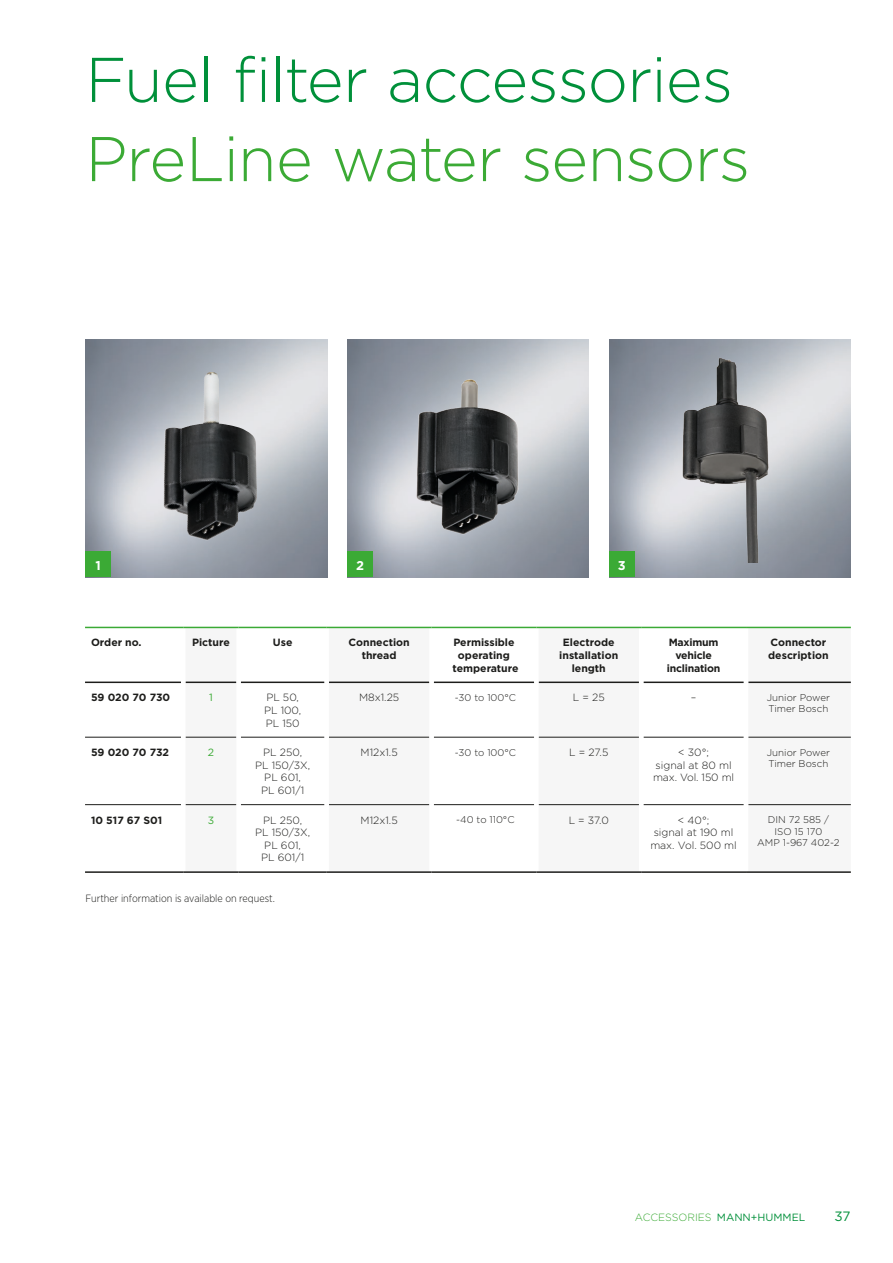
<style>
.page{position:relative;width:893px;height:1263px;background:#fff}
.page>*{position:absolute;margin:0;border:0;box-sizing:border-box;transform-origin:0 0}
.t1{font:300 63px "Gotham";letter-spacing:-.015em;color:#00903a}
.t2{font:300 63px "Gotham";letter-spacing:-.02em;color:#3baa35}
.t3{font:13.5px "Gotham";color:#00903a}
.t4{font:700 12.75px "Gotham";color:#fff}
.t5{font:300 10.5px/12.6px "Gotham";color:#1d1d1b;text-align:center}
.t6{font:700 10.5px/12.6px "Gotham";color:#1d1d1b;text-align:center}
.t7{font:300 10.5px "Gotham Narrow";color:#1d1d1b}
.t8{font:700 10.5px/12.6px "Gotham";letter-spacing:-.02em;color:#1d1d1b;text-align:center}
.t9{font:300 10.5px "Gotham";color:#3baa35}
.t10{font:10.5px "Gotham";color:#3baa35}
.t11{font:300 9.75px/11.7px "Gotham";color:#1d1d1b}
.s1{font-weight:400;color:#00903a}
</style>
<div class="page">
<img style="left:85px;top:340px;width:242px;height:237px">
<img style="left:347px;top:340px;width:242px;height:237px">
<img style="left:609px;top:340px;width:242px;height:237px">
<div style="left:85px;top:552px;width:26px;height:25px;background:#3baa35"></div>
<div style="left:347px;top:552px;width:26px;height:25px;background:#3baa35"></div>
<div style="left:609px;top:552px;width:26px;height:25px;background:#3baa35"></div>
<svg style="left:85px;top:628px;width:96px;height:178px"></svg>
<svg style="left:241px;top:628px;width:503px;height:178px"></svg>
<hr style="left:85px;top:737px;width:96px;height:1px;background:#1d1d1b">
<hr style="left:185px;top:737px;width:51px;height:1px;background:#1d1d1b">
<hr style="left:241px;top:737px;width:83px;height:1px;background:#1d1d1b">
<hr style="left:329px;top:737px;width:100px;height:1px;background:#1d1d1b">
<hr style="left:434px;top:737px;width:100px;height:1px;background:#1d1d1b">
<hr style="left:539px;top:737px;width:100px;height:1px;background:#1d1d1b">
<hr style="left:643px;top:737px;width:101px;height:1px;background:#1d1d1b">
<hr style="left:748px;top:737px;width:103px;height:1px;background:#1d1d1b">
<hr style="left:85px;top:681px;width:96px;height:2px;background:#1d1d1b">
<hr style="left:185px;top:681px;width:51px;height:2px;background:#1d1d1b">
<hr style="left:241px;top:681px;width:83px;height:2px;background:#1d1d1b">
<hr style="left:329px;top:681px;width:100px;height:2px;background:#1d1d1b">
<hr style="left:434px;top:681px;width:100px;height:2px;background:#1d1d1b">
<hr style="left:539px;top:681px;width:100px;height:2px;background:#1d1d1b">
<hr style="left:643px;top:681px;width:101px;height:2px;background:#1d1d1b">
<hr style="left:748px;top:681px;width:103px;height:2px;background:#1d1d1b">
<div style="left:324px;top:628px;width:5px;height:54px;background:#fff"></div>
<div style="left:429px;top:628px;width:5px;height:54px;background:#fff"></div>
<div style="left:534px;top:628px;width:5px;height:54px;background:#fff"></div>
<hr style="left:639px;top:628px;width:4px;height:54px;background:#fff">
<div style="left:324px;top:682px;width:5px;height:55px;background:#fff"></div>
<div style="left:429px;top:682px;width:5px;height:55px;background:#fff"></div>
<div style="left:534px;top:682px;width:5px;height:55px;background:#fff"></div>
<hr style="left:639px;top:682px;width:4px;height:55px;background:#fff">
<hr style="left:85px;top:804px;width:96px;height:1px;background:#1d1d1b">
<hr style="left:185px;top:804px;width:51px;height:1px;background:#1d1d1b">
<hr style="left:241px;top:804px;width:83px;height:1px;background:#1d1d1b">
<hr style="left:329px;top:804px;width:100px;height:1px;background:#1d1d1b">
<hr style="left:434px;top:804px;width:100px;height:1px;background:#1d1d1b">
<hr style="left:539px;top:804px;width:100px;height:1px;background:#1d1d1b">
<hr style="left:643px;top:804px;width:101px;height:1px;background:#1d1d1b">
<hr style="left:748px;top:804px;width:103px;height:1px;background:#1d1d1b">
<div style="left:324px;top:737px;width:5px;height:68px;background:#fff"></div>
<div style="left:429px;top:737px;width:5px;height:68px;background:#fff"></div>
<div style="left:534px;top:737px;width:5px;height:68px;background:#fff"></div>
<hr style="left:639px;top:737px;width:4px;height:68px;background:#fff">
<div style="left:324px;top:805px;width:5px;height:66px;background:#fff"></div>
<div style="left:429px;top:805px;width:5px;height:66px;background:#fff"></div>
<div style="left:534px;top:805px;width:5px;height:66px;background:#fff"></div>
<hr style="left:639px;top:805px;width:4px;height:66px;background:#fff">
<hr style="left:85px;top:627px;width:98px;height:1px;background:#3baa35">
<hr style="left:183px;top:627px;width:56px;height:1px;background:#3baa35">
<hr style="left:239px;top:627px;width:88px;height:1px;background:#3baa35">
<hr style="left:327px;top:627px;width:105px;height:1px;background:#3baa35">
<hr style="left:432px;top:627px;width:104px;height:1px;background:#3baa35">
<hr style="left:536px;top:627px;width:105px;height:1px;background:#3baa35">
<hr style="left:641px;top:627px;width:105px;height:1px;background:#3baa35">
<hr style="left:746px;top:627px;width:105px;height:1px;background:#3baa35">
<hr style="left:85px;top:871px;width:98px;height:2px;background:#1d1d1b">
<hr style="left:183px;top:871px;width:56px;height:2px;background:#1d1d1b">
<hr style="left:239px;top:871px;width:88px;height:2px;background:#1d1d1b">
<hr style="left:327px;top:871px;width:105px;height:2px;background:#1d1d1b">
<hr style="left:432px;top:871px;width:104px;height:2px;background:#1d1d1b">
<hr style="left:536px;top:871px;width:105px;height:2px;background:#1d1d1b">
<hr style="left:641px;top:871px;width:105px;height:2px;background:#1d1d1b">
<hr style="left:746px;top:871px;width:105px;height:2px;background:#1d1d1b">
<img style="left:163px;top:372px;width:94px;height:169px">
<img style="left:412px;top:369px;width:111px;height:170px">
<img style="left:673px;top:348px;width:113px;height:214px">
<h1 class="t1" style="left:85px;top:40px;width:649px">Fuel filter accessories</h1>
<h1 class="t2" style="left:85px;top:119px;width:666px">PreLine water sensors</h1>
<p class="t4" style="left:95px;top:556px;width:7px">1</p>
<p class="t4" style="left:356px;top:556px;width:9px">2</p>
<p class="t4" style="left:618px;top:556px;width:9px">3</p>
<p class="t6" style="left:91px;top:636px;width:52px">Order no.</p>
<p class="t6" style="left:192px;top:636px;width:39px">Picture</p>
<p class="t6" style="left:273px;top:636px;width:21px">Use</p>
<p class="t6" style="left:349px;top:636px;width:63px">Connection thread</p>
<p class="t6" style="left:453px;top:636px;width:67px">Permissible operating temperature</p>
<p class="t6" style="left:559px;top:636px;width:60px">Electrode installation length</p>
<p class="t8" style="left:667px;top:636px;width:55px">Maximum vehicle inclination</p>
<p class="t6" style="left:768px;top:636px;width:62px;text-align:left">Connector description</p>
<p class="t6" style="left:91px;top:691px;width:81px">59 020 70 730</p>
<p class="t10" style="left:209px;top:691px;width:5px">1</p>
<p class="t5" style="left:264px;top:691px;width:39px;text-align:left">PL 50,<br>PL 100,<br>PL 150</p>
<p class="t5" style="left:359px;top:691px;width:42px">M8x1.25</p>
<p class="t11" style="left:455px;top:691px;width:63px">-30 to 100°C</p>
<p class="t5" style="left:573px;top:691px;width:33px">L = 25</p>
<p class="t5" style="left:691px;top:691px;width:7px">–</p>
<p class="t11" style="left:767px;top:691px;width:65px">Junior Power<br>Timer Bosch</p>
<p class="t6" style="left:91px;top:746px;width:80px">59 020 70 732</p>
<p class="t10" style="left:208px;top:746px;width:8px">2</p>
<p class="t5" style="left:255px;top:746px;width:57px">PL 250,<br>PL 150/3X,<br>PL 601,<br>PL 601/1</p>
<p class="t5" style="left:361px;top:746px;width:39px">M12x1.5</p>
<p class="t11" style="left:455px;top:746px;width:63px">-30 to 100°C</p>
<p class="t5" style="left:569px;top:746px;width:41px">L = 27.5</p>
<p class="t5" style="left:653px;top:746px;width:83px">&lt; 30°;<br>signal at 80 ml max. Vol. 150 ml</p>
<p class="t11" style="left:767px;top:746px;width:65px">Junior Power<br>Timer Bosch</p>
<p class="t6" style="left:91px;top:813px;width:73px">10 517 67 S01</p>
<p class="t10" style="left:208px;top:813px;width:8px">3</p>
<p class="t5" style="left:255px;top:813px;width:57px">PL 250,<br>PL 150/3X,<br>PL 601,<br>PL 601/1</p>
<p class="t5" style="left:361px;top:813px;width:39px">M12x1.5</p>
<p class="t11" style="left:456px;top:813px;width:60px">-40 to 110°C</p>
<p class="t5" style="left:569px;top:813px;width:42px">L = 37.0</p>
<p class="t5" style="left:650px;top:813px;width:88px">&lt; 40°;<br>signal at 190 ml max. Vol. 500 ml</p>
<p class="t11" style="left:757px;top:813px;width:84px;text-align:center">DIN 72 585 /<br>ISO 15 170<br>AMP 1-967 402-2</p>
<p class="t7" style="left:85px;top:892px;width:191px">Further information is available on request.</p>
<p class="t9" style="left:635px;top:1210px;width:172px">ACCESSORIES <span class="s1">MANN+HUMMEL</span></p>
<p class="t3" style="left:834px;top:1207px;width:17px">37</p>
</div>
